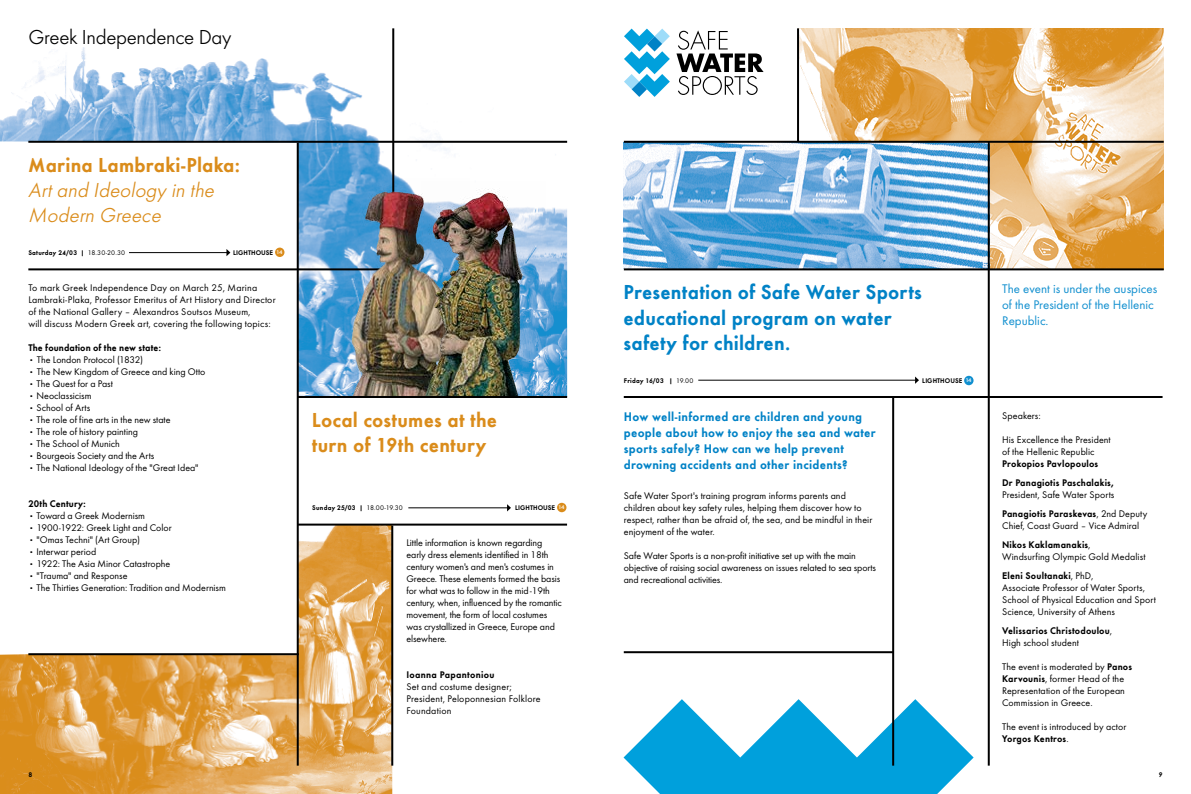
<style>
.page{position:relative;width:1191px;height:794px;background:#fff}
.page>*{position:absolute;margin:0;border:0;box-sizing:border-box;transform-origin:0 0}
.t1{font:600 21px/25.2px "Futura";color:#0082c6}
.t2{font:600 21px/25.2px "Futura";letter-spacing:.005em;color:#da8c1b}
.t3{font:italic 300 21px/25.2px "Futura";color:#da8c1b}
.t4{font:300 21px "Futura";letter-spacing:-.02em;color:#000}
.t5{font:600 13px/16px "Futura";letter-spacing:.015em;color:#0082c6}
.t6{font:13px/16px "Futura";color:#108fcf}
.t7{font:10px/12px "Futura";color:#000}
.t8{font:600 10px/19px "Futura";letter-spacing:.01em;color:#000}
.t9{font:600 7px "Futura";letter-spacing:.025em;color:#000}
.t10{font:600 7px "Futura";color:#000}
.t11{font:600 7px "Futura";letter-spacing:.03em;color:#000}
.s1{font-weight:400}
.s2{font-family:"Gotham Greek";font-weight:500;font-size:5.2px;color:#fff}
.s3{font-weight:600}
</style>
<div class="page">
<img style="left:799px;top:28px;width:364px;height:240px">
<img style="left:624px;top:143px;width:363px;height:125px">
<img style="left:0;top:524px;width:392px;height:270px">
<img style="left:0;top:28px;width:567px;height:369px">
<hr style="left:392px;top:28px;width:2px;height:369px;background:#000">
<hr style="left:298px;top:523px;width:269px;height:2px;background:#000">
<hr style="left:408px;top:507px;width:99px;height:1px;background:#000">
<svg style="left:507px;top:504px;width:4px;height:7px"></svg>
<hr style="left:129px;top:252px;width:98px;height:1px;background:#000">
<svg style="left:226px;top:249px;width:4px;height:7px"></svg>
<div style="left:557px;top:503px;width:9px;height:9px;background:#da8c1b;border-radius:50%"></div>
<div style="left:275px;top:247px;width:9px;height:10px;background:#da8c1b;border-radius:50%"></div>
<hr style="left:28px;top:141px;width:539px;height:2px;background:#000">
<hr style="left:624px;top:396px;width:538px;height:2px;background:#000">
<hr style="left:624px;top:651px;width:269px;height:2px;background:#000">
<hr style="left:698px;top:380px;width:217px;height:1px;background:#000">
<svg style="left:915px;top:376px;width:4px;height:8px"></svg>
<div style="left:964px;top:376px;width:9px;height:9px;background:#108fcf;border-radius:50%"></div>
<hr style="left:624px;top:141px;width:539px;height:2px;background:#000">
<hr style="left:624px;top:268px;width:539px;height:2px;background:#000">
<svg style="left:676px;top:30px;width:87px;height:65px"></svg>
<svg style="left:624px;top:29px;width:46px;height:68px"></svg>
<hr style="left:28px;top:268px;width:366px;height:2px;background:#000">
<hr style="left:28px;top:653px;width:271px;height:2px;background:#000">
<hr style="left:297px;top:143px;width:2px;height:622px;background:#000">
<hr style="left:391px;top:525px;width:2px;height:240px;background:#000">
<img style="left:345px;top:179px;width:124px;height:217px">
<hr style="left:797px;top:28px;width:2px;height:114px;background:#000">
<img style="left:421px;top:182px;width:124px;height:214px">
<svg style="left:623px;top:699px;width:350px;height:95px"></svg>
<hr style="left:892px;top:397px;width:2px;height:368px;background:#000">
<hr style="left:987px;top:142px;width:2px;height:623px;background:#000">
<hr style="left:298px;top:396px;width:269px;height:2px;background:#000">
<h1 class="t4" style="left:28px;top:25px;width:205px">Greek Independence Day</h1>
<h1 class="t2" style="left:28px;top:152px;width:213px">Marina Lambraki-Plaka:</h1>
<h1 class="t3" style="left:28px;top:177px;width:187px">Art and Ideology in the<br>Modern Greece</h1>
<p class="t11" style="left:28px;top:249px;width:98px">Saturday 24/03 | <span class="s1">18.30-20.30</span></p>
<p class="t10" style="left:233px;top:248px;width:51px">LIGHTHOUSE <span class="s2">14</span></p>
<p class="t7" style="left:28px;top:282px;width:249px">To mark Greek Independence Day on March 25, Marina Lambraki-Plaka, Professor Emeritus of Art History and Director of the National Gallery – Alexandros Soutsos Museum,<br>will discuss Modern Greek art, covering the following topics:</p>
<p class="t8" style="left:28px;top:338px;width:134px">The foundation of the new state:</p>
<p class="t7" style="left:28px;top:354px;width:116px"><span class="s3">•</span> The London Protocol (1832)</p>
<p class="t7" style="left:28px;top:366px;width:179px"><span class="s3">•</span> The New Kingdom of Greece and king Otto</p>
<p class="t7" style="left:28px;top:378px;width:86px">• The Quest for a Past</p>
<p class="t7" style="left:28px;top:390px;width:65px">• Neoclassicism</p>
<p class="t7" style="left:28px;top:402px;width:63px">• School of Arts</p>
<p class="t7" style="left:28px;top:414px;width:144px">• The role of fine arts in the new state</p>
<p class="t7" style="left:28px;top:426px;width:111px">• The role of history painting</p>
<p class="t7" style="left:28px;top:438px;width:93px">• The School of Munich</p>
<p class="t7" style="left:28px;top:450px;width:128px">• Bourgeois Society and the Arts</p>
<p class="t7" style="left:28px;top:462px;width:172px">• The National Ideology of the "Great Idea"</p>
<p class="t8" style="left:28px;top:494px;width:59px">20th Century:</p>
<p class="t7" style="left:28px;top:510px;width:118px">• Toward a Greek Modernism</p>
<p class="t7" style="left:28px;top:522px;width:145px">• 1900-1922: Greek Light and Color</p>
<p class="t7" style="left:28px;top:534px;width:113px">• "Omas Techni" (Art Group)</p>
<p class="t7" style="left:28px;top:546px;width:70px">• Interwar period</p>
<p class="t7" style="left:28px;top:558px;width:144px">• 1922: The Asia Minor Catastrophe</p>
<p class="t7" style="left:28px;top:570px;width:101px">• "Trauma" and Response</p>
<p class="t7" style="left:28px;top:582px;width:199px">• The Thirties Generation: Tradition and Modernism</p>
<h1 class="t2" style="left:312px;top:407px;width:187px">Local costumes at the turn of 19th century</h1>
<p class="t9" style="left:312px;top:504px;width:92px">Sunday 25/03 | <span class="s1">18.00-19.30</span></p>
<p class="t10" style="left:515px;top:503px;width:51px">LIGHTHOUSE <span class="s2">14</span></p>
<p class="t7" style="left:406px;top:537px;width:157px">Little information is known regarding early dress elements identified in 18th century women's and men's costumes in Greece. These elements formed the basis for what was to follow in the mid-19th century, when, influenced by the romantic movement, the form of local costumes was crystallized in Greece, Europe and elsewhere.</p>
<p class="t8" style="left:406px;top:665px;width:89px">Ioanna Papantoniou</p>
<p class="t7" style="left:406px;top:681px;width:136px">Set and costume designer;<br>President, Peloponnesian Folklore<br>Foundation</p>
<h1 class="t1" style="left:623px;top:279px;width:300px">Presentation of Safe Water Sports educational program on water safety for children.</h1>
<p class="t9" style="left:624px;top:376px;width:71px">Friday 16/03 | <span class="s1">19.00</span></p>
<p class="t10" style="left:922px;top:376px;width:51px">LIGHTHOUSE <span class="s2">14</span></p>
<h2 class="t5" style="left:624px;top:408px;width:254px">How well-informed are children and young people about how to enjoy the sea and water sports safely? How can we help prevent drowning accidents and other incidents?</h2>
<p class="t7" style="left:624px;top:489px;width:250px">Safe Water Sport's training program informs parents and children about key safety rules, helping them discover how to respect, rather than be afraid of, the sea, and be mindful in their enjoyment of the water.</p>
<p class="t7" style="left:624px;top:549px;width:253px">Safe Water Sports is a non-profit initiative set up with the main objective of raising social awareness on issues related to sea sports and recreational activities.</p>
<h2 class="t6" style="left:1002px;top:281px;width:157px">The event is under the auspices of the President of the Hellenic<br>Republic.</h2>
<p class="t7" style="left:1002px;top:409px;width:40px">Speakers:</p>
<p class="t7" style="left:1002px;top:433px;width:110px">His Excellence the President of the Hellenic Republic</p>
<p class="t8" style="left:1002px;top:454px;width:113px">Prokopios Pavlopoulos<br>Dr Panagiotis Paschalakis,</p>
<p class="t7" style="left:1002px;top:485px;width:147px;line-height:19px">President, Safe Water Sports<br><span class="s3">Panagiotis Paraskevas</span>, 2nd Deputy</p>
<p class="t7" style="left:1002px;top:516px;width:138px;line-height:19px">Chief, Coast Guard – Vice Admiral<br><span class="s3">Nikos Kaklamanakis</span>,</p>
<p class="t7" style="left:1002px;top:547px;width:145px;line-height:19px">Windsurfing Olympic Gold Medalist<br><span class="s3">Eleni Soultanaki</span>, PhD,</p>
<p class="t7" style="left:1002px;top:581px;width:155px">Associate Professor of Water Sports,<br>School of Physical Education and Sport<br>Science, University of Athens</p>
<p class="t8" style="left:1002px;top:624px;width:111px;line-height:12px">Velissarios Christodoulou<span class="s1">,<br>High school student</span></p>
<p class="t7" style="left:1002px;top:660px;width:131px">The event is moderated by <span class="s3">Panos<br>Karvounis</span>, former Head of the<br>Representation of the European<br>Commission in Greece.</p>
<p class="t7" style="left:1002px;top:720px;width:126px">The event is introduced by actor<br><span class="s3">Yorgos Kentros</span>.</p>
<p class="t10" style="left:28px;top:770px;width:5px">8</p>
<p class="t10" style="left:1158px;top:770px;width:5px">9</p>
</div>
